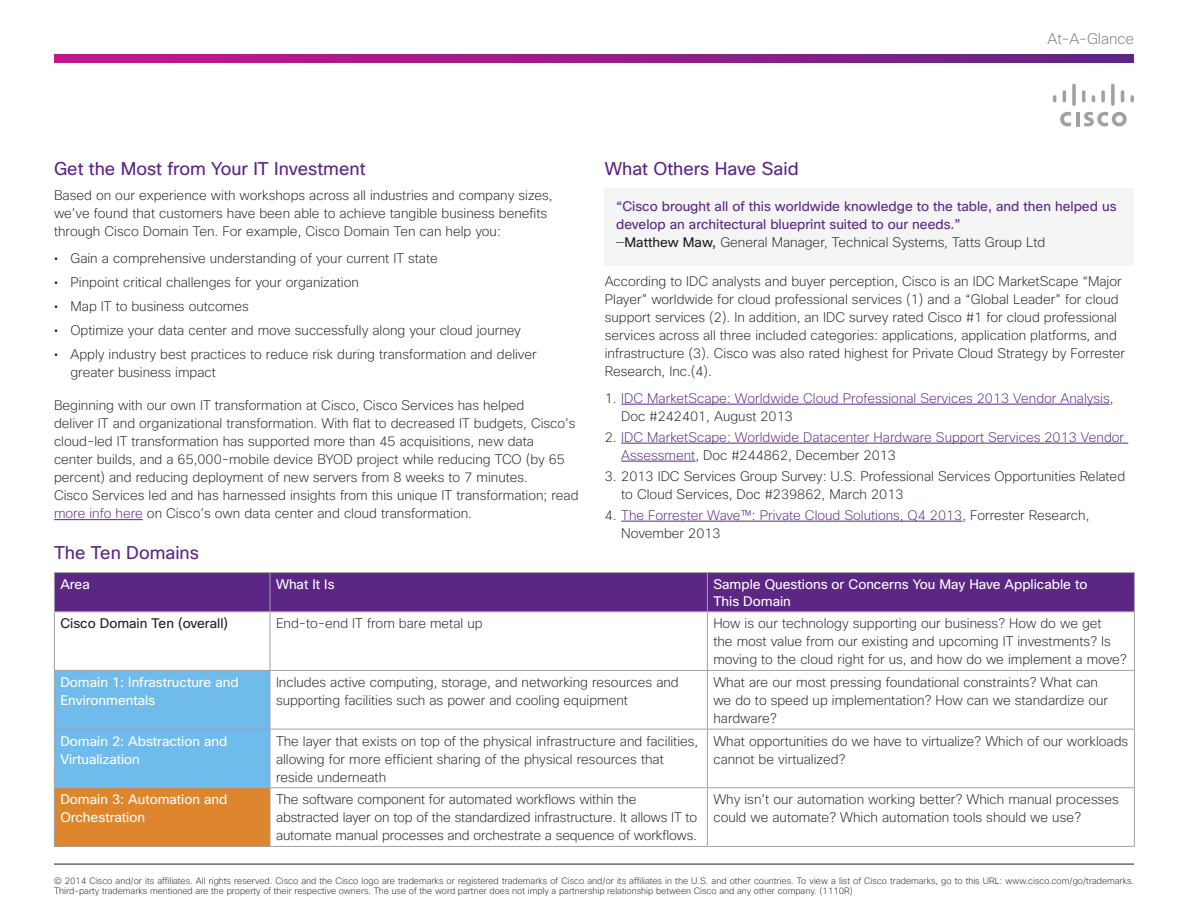
<style>
.page{position:relative;width:1188px;height:918px;background:#fff}
.page>*{position:absolute;margin:0;border:0;box-sizing:border-box;transform-origin:0 0}
.Subhead_1{font:18px "Cisco Sans";color:#5c2685}
.t1{font:200 15px "Cisco Sans";color:#76787b}
.Body_1{font:200 13.5px/18px "Cisco Sans";color:#231f20}
.t2{font:200 13.5px/18px "Cisco Sans";color:#5c2685}
.t3{font:13.5px/18px "Cisco Sans";color:#5c2685}
.Body_1-2{font:13.5px/18px "Cisco Sans";color:#fff}
.Table_Head{font:13.5px/16.5px "Cisco Sans";color:#fff}
.Body_1-3{font:13.5px "Cisco Sans";color:#231f20}
.t4{font:200 9px/9.8px "Cisco Sans";color:#231f20}
.s1{font-weight:400}
.s2{color:#5c2685}
.s3{font-weight:200;color:#231f20}
.s4{color:#231f20}
</style>
<div class="page">
<hr style="left:54px;top:864px;width:1080px;height:1px;background:#231f20">
<svg style="left:54px;top:54px;width:1080px;height:8px"></svg>
<hr style="left:1076px;top:112px;width:3px;height:14px;background:#a0a1a5">
<svg style="left:1060px;top:112px;width:11px;height:14px"></svg>
<svg style="left:1084px;top:112px;width:43px;height:14px"></svg>
<svg style="left:1053px;top:95px;width:3px;height:7px"></svg>
<svg style="left:1063px;top:90px;width:3px;height:12px"></svg>
<svg style="left:1072px;top:84px;width:4px;height:22px"></svg>
<svg style="left:1082px;top:90px;width:3px;height:12px"></svg>
<svg style="left:1092px;top:95px;width:3px;height:7px"></svg>
<svg style="left:1101px;top:90px;width:4px;height:12px"></svg>
<svg style="left:1111px;top:84px;width:4px;height:22px"></svg>
<svg style="left:1121px;top:90px;width:3px;height:12px"></svg>
<svg style="left:1130px;top:95px;width:4px;height:7px"></svg>
<hr style="left:54px;top:519px;width:89px;height:1px;background:#5c2685">
<hr style="left:621px;top:404px;width:489px;height:1px;background:#5c2685">
<hr style="left:621px;top:443px;width:507px;height:1px;background:#5c2685">
<hr style="left:621px;top:461px;width:74px;height:1px;background:#5c2685">
<hr style="left:621px;top:521px;width:341px;height:1px;background:#5c2685">
<div style="left:605px;top:188px;width:529px;height:77px;background:#f4f5f5"></div>
<div style="left:55px;top:573px;width:1079px;height:38px;background:#5c2685"></div>
<div style="left:55px;top:671px;width:215px;height:116px;background:#6fbbec"></div>
<div style="left:54px;top:788px;width:216px;height:58px;background:#de862d"></div>
<hr style="left:54px;top:572px;width:216px;height:1px;background:#a0a1a5">
<hr style="left:54px;top:573px;width:1px;height:38px;background:#a0a1a5">
<hr style="left:270px;top:572px;width:437px;height:1px;background:#a0a1a5">
<hr style="left:270px;top:573px;width:1px;height:38px;background:#a0a1a5">
<hr style="left:707px;top:572px;width:428px;height:1px;background:#a0a1a5">
<hr style="left:707px;top:573px;width:1px;height:38px;background:#a0a1a5">
<hr style="left:1134px;top:573px;width:1px;height:38px;background:#a0a1a5">
<hr style="left:54px;top:611px;width:216px;height:1px;background:#a0a1a5">
<hr style="left:54px;top:612px;width:1px;height:58px;background:#a0a1a5">
<hr style="left:270px;top:611px;width:437px;height:1px;background:#a0a1a5">
<hr style="left:270px;top:612px;width:1px;height:58px;background:#a0a1a5">
<hr style="left:707px;top:611px;width:428px;height:1px;background:#a0a1a5">
<hr style="left:707px;top:612px;width:1px;height:58px;background:#a0a1a5">
<hr style="left:1134px;top:612px;width:1px;height:58px;background:#a0a1a5">
<hr style="left:54px;top:670px;width:216px;height:1px;background:#a0a1a5">
<hr style="left:54px;top:671px;width:1px;height:58px;background:#a0a1a5">
<hr style="left:270px;top:670px;width:437px;height:1px;background:#a0a1a5">
<hr style="left:270px;top:671px;width:1px;height:58px;background:#a0a1a5">
<hr style="left:707px;top:670px;width:428px;height:1px;background:#a0a1a5">
<hr style="left:707px;top:671px;width:1px;height:58px;background:#a0a1a5">
<hr style="left:1134px;top:671px;width:1px;height:58px;background:#a0a1a5">
<hr style="left:54px;top:729px;width:216px;height:1px;background:#a0a1a5">
<hr style="left:54px;top:729px;width:1px;height:58px;background:#a0a1a5">
<hr style="left:270px;top:729px;width:437px;height:1px;background:#a0a1a5">
<hr style="left:270px;top:729px;width:1px;height:58px;background:#a0a1a5">
<hr style="left:707px;top:729px;width:428px;height:1px;background:#a0a1a5">
<hr style="left:707px;top:729px;width:1px;height:58px;background:#a0a1a5">
<hr style="left:1134px;top:729px;width:1px;height:58px;background:#a0a1a5">
<hr style="left:54px;top:787px;width:216px;height:1px;background:#a0a1a5">
<hr style="left:54px;top:788px;width:1px;height:58px;background:#a0a1a5">
<hr style="left:270px;top:787px;width:437px;height:1px;background:#a0a1a5">
<hr style="left:270px;top:788px;width:1px;height:58px;background:#a0a1a5">
<hr style="left:707px;top:787px;width:428px;height:1px;background:#a0a1a5">
<hr style="left:707px;top:788px;width:1px;height:58px;background:#a0a1a5">
<hr style="left:1134px;top:788px;width:1px;height:58px;background:#a0a1a5">
<hr style="left:54px;top:846px;width:216px;height:1px;background:#a0a1a5">
<hr style="left:270px;top:846px;width:437px;height:1px;background:#a0a1a5">
<hr style="left:707px;top:846px;width:428px;height:1px;background:#a0a1a5">
<p class="t1" style="left:1048px;top:29px;width:88px">At-A-Glance</p>
<p class="Subhead_1" style="left:54px;top:157px;width:313px">Get the Most from Your IT Investment</p>
<p class="Body_1" style="left:54px;top:186px;width:500px">Based on our experience with workshops across all industries and company sizes, we’ve found that customers have been able to achieve tangible business benefits through Cisco Domain Ten. For example, Cisco Domain Ten can help you:</p>
<p class="Body_1" style="left:54px;top:249px;width:385px"><span class="s1">•</span> Gain a comprehensive understanding of your current IT state</p>
<p class="Body_1" style="left:54px;top:273px;width:306px"><span class="s1">•</span> Pinpoint critical challenges for your organization</p>
<p class="Body_1" style="left:54px;top:297px;width:196px"><span class="s1">•</span> Map IT to business outcomes</p>
<p class="Body_1" style="left:54px;top:321px;width:468px"><span class="s1">•</span> Optimize your data center and move successfully along your cloud journey</p>
<p class="Body_1" style="left:70px;top:345px;width:468px;text-indent:-16px"><span class="s1">•</span> Apply industry best practices to reduce risk during transformation and deliver greater business impact</p>
<p class="Body_1" style="left:54px;top:396px;width:526px">Beginning with our own IT transformation at Cisco, Cisco Services has helped<br>deliver IT and organizational transformation. With flat to decreased IT budgets, Cisco’s cloud-led IT transformation has supported more than 45 acquisitions, new data<br>center builds, and a 65,000-mobile device BYOD project while reducing TCO (by 65 percent) and reducing deployment of new servers from 8 weeks to 7 minutes.<br>Cisco Services led and has harnessed insights from this unique IT transformation; read <span class="s2">more info here</span> on Cisco’s own data center and cloud transformation.</p>
<p class="Subhead_1" style="left:605px;top:157px;width:195px">What Others Have Said</p>
<p class="t3" style="left:616px;top:197px;width:502px">“Cisco brought all of this worldwide knowledge to the table, and then helped us develop an architectural blueprint suited to our needs.”<br><span class="s3">—</span><span class="s4">Matthew Maw,</span> <span class="s3">General Manager, Technical Systems, Tatts Group Ltd</span></p>
<p class="Body_1" style="left:605px;top:272px;width:522px">According to IDC analysts and buyer perception, Cisco is an IDC MarketScape “Major Player” worldwide for cloud professional services (1) and a “Global Leader” for cloud support services (2). In addition, an IDC survey rated Cisco #1 for cloud professional services across all three included categories: applications, application platforms, and infrastructure (3). Cisco was also rated highest for Private Cloud Strategy by Forrester Research, Inc.(4).</p>
<p class="t2" style="left:621px;top:389px;width:494px;text-indent:-16px"><span class="s4">1.</span> IDC MarketScape: Worldwide Cloud Professional Services 2013 Vendor Analysis<span class="s4">,<br>Doc #242401, August 2013</span></p>
<p class="t2" style="left:621px;top:428px;width:504px;text-indent:-16px"><span class="s4">2.</span> IDC MarketScape: Worldwide Datacenter Hardware Support Services 2013 Vendor<br>Assessment<span class="s4">, Doc #244862, December 2013</span></p>
<p class="Body_1" style="left:621px;top:467px;width:505px;text-indent:-16px">3. 2013 IDC Services Group Survey: U.S. Professional Services Opportunities Related to Cloud Services, Doc #239862, March 2013</p>
<p class="t2" style="left:621px;top:506px;width:470px;text-indent:-16px"><span class="s4">4.</span> The Forrester Wave™: Private Cloud Solutions, Q4 2013<span class="s4">, Forrester Research,<br>November 2013</span></p>
<p class="Subhead_1" style="left:54px;top:541px;width:147px">The Ten Domains</p>
<p class="Table_Head" style="left:60px;top:576px;width:31px">Area</p>
<p class="Table_Head" style="left:276px;top:576px;width:60px">What It Is</p>
<p class="Table_Head" style="left:713px;top:576px;width:376px">Sample Questions or Concerns You May Have Applicable to<br>This Domain</p>
<p class="Body_1-3" style="left:60px;top:615px;width:169px">Cisco Domain Ten (overall)</p>
<p class="Body_1" style="left:276px;top:615px;width:208px">End-to-end IT from bare metal up</p>
<p class="Body_1" style="left:713px;top:615px;width:415px">How is our technology supporting our business? How do we get<br>the most value from our existing and upcoming IT investments? Is moving to the cloud right for us, and how do we implement a move?</p>
<p class="Body_1-2" style="left:60px;top:673px;width:180px">Domain 1: Infrastructure and<br>Environmentals</p>
<p class="Body_1" style="left:276px;top:673px;width:404px">Includes active computing, storage, and networking resources and supporting facilities such as power and cooling equipment</p>
<p class="Body_1" style="left:713px;top:673px;width:396px">What are our most pressing foundational constraints? What can we do to speed up implementation? How can we standardize our hardware?</p>
<p class="Body_1-2" style="left:60px;top:732px;width:169px">Domain 2: Abstraction and<br>Virtualization</p>
<p class="Body_1" style="left:276px;top:732px;width:424px">The layer that exists on top of the physical infrastructure and facilities, allowing for more efficient sharing of the physical resources that reside underneath</p>
<p class="Body_1" style="left:713px;top:732px;width:416px">What opportunities do we have to virtualize? Which of our workloads cannot be virtualized?</p>
<p class="Body_1-2" style="left:60px;top:791px;width:169px">Domain 3: Automation and<br>Orchestration</p>
<p class="Body_1" style="left:276px;top:791px;width:423px">The software component for automated workflows within the abstracted layer on top of the standardized infrastructure. It allows IT to automate manual processes and orchestrate a sequence of workflows.</p>
<p class="Body_1" style="left:713px;top:791px;width:407px">Why isn’t our automation working better? Which manual processes could we automate? Which automation tools should we use?</p>
<p class="t4" style="left:54px;top:876px;width:1082px">© 2014 Cisco and/or its affiliates. All rights reserved. Cisco and the Cisco logo are trademarks or registered trademarks of Cisco and/or its affiliates in the U.S. and other countries. To view a list of Cisco trademarks, go to this URL: www.cisco.com/go/trademarks.<br>Third-party trademarks mentioned are the property of their respective owners. The use of the word partner does not imply a partnership relationship between Cisco and any other company. (1110R)</p>
</div>
